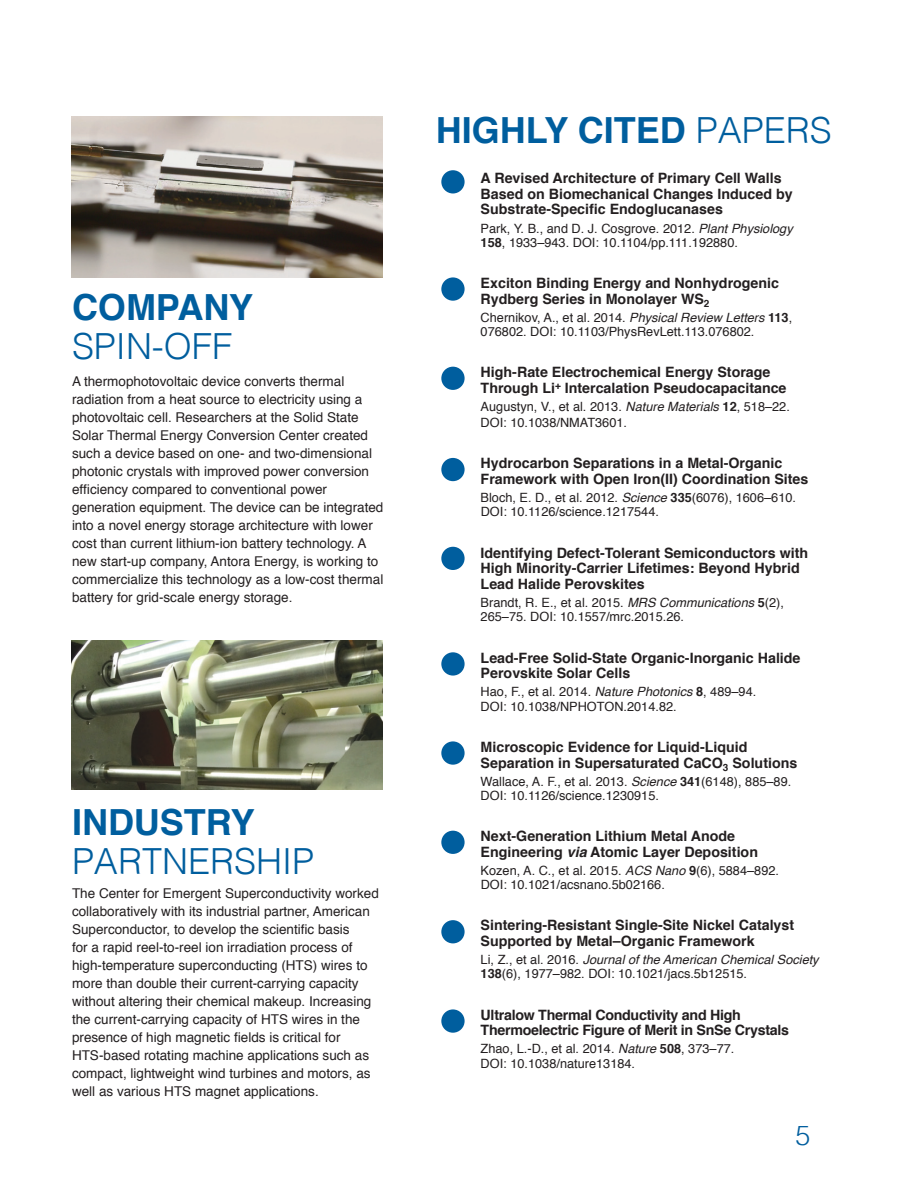
<style>
.page{position:relative;width:918px;height:1188px;background:#fff}
.page>*{position:absolute;margin:0;border:0;box-sizing:border-box;transform-origin:0 0}
.t1{font:700 36px "Helvetica";color:#005e9e}
.t2{font:300 36px "Helvetica";color:#005e9e}
.t3{font:300 27px "Helvetica";color:#005e9e}
.t4{font:700 14.25px/15.8px "Helvetica";color:#231f20}
.t5{font:700 14.25px/15.8px "Helvetica";letter-spacing:-.02em;color:#231f20}
.t6{font:13.5px/18px "Helvetica";color:#231f20}
.t7{font:12.75px/14.2px "Helvetica";color:#231f20}
.t8{font:italic 12.75px "Helvetica";color:#231f20}
.s1{font-weight:300}
.s2{font-style:italic}
.s3{font-weight:700}
.s4{font-style:normal}
</style>
<div class="page">
<img style="left:71px;top:117px;width:312px;height:160px">
<img style="left:71px;top:640px;width:311px;height:149px">
<div style="left:441px;top:170px;width:24px;height:23px;background:#005e9e;border-radius:50%"></div>
<div style="left:441px;top:277px;width:24px;height:24px;background:#005e9e;border-radius:50%"></div>
<div style="left:441px;top:367px;width:24px;height:23px;background:#005e9e;border-radius:50%"></div>
<div style="left:441px;top:458px;width:24px;height:23px;background:#005e9e;border-radius:50%"></div>
<div style="left:441px;top:547px;width:24px;height:23px;background:#005e9e;border-radius:50%"></div>
<div style="left:441px;top:652px;width:24px;height:24px;background:#005e9e;border-radius:50%"></div>
<div style="left:441px;top:741px;width:24px;height:24px;background:#005e9e;border-radius:50%"></div>
<div style="left:441px;top:831px;width:24px;height:23px;background:#005e9e;border-radius:50%"></div>
<div style="left:441px;top:920px;width:24px;height:23px;background:#005e9e;border-radius:50%"></div>
<div style="left:441px;top:1009px;width:24px;height:24px;background:#005e9e;border-radius:50%"></div>
<h1 class="t1" style="left:72px;top:278px;width:183px">COMPANY</h1>
<h1 class="t2" style="left:72px;top:315px;width:162px">SPIN-OFF</h1>
<p class="t6" style="left:72px;top:372px;width:302px">A thermophotovoltaic device converts thermal radiation from a heat source to electricity using a photovoltaic cell. Researchers at the Solid State Solar Thermal Energy Conversion Center created such a device based on one- and two-dimensional photonic crystals with improved power conversion</p>
<p class="t6" style="left:72px;top:480px;width:257px">efficiency compared to conventional power</p>
<p class="t6" style="left:72px;top:498px;width:313px">generation equipment. The device can be integrated into a novel energy storage architecture with lower cost than current lithium-ion battery technology. A new start-up company, Antora Energy, is working to commercialize this technology as a low-cost thermal battery for grid-scale energy storage.</p>
<h1 class="t1" style="left:72px;top:793px;width:184px">INDUSTRY</h1>
<h1 class="t2" style="left:72px;top:831px;width:244px">PARTNERSHIP</h1>
<p class="t6" style="left:72px;top:885px;width:308px">The Center for Emergent Superconductivity worked collaboratively with its industrial partner, American</p>
<p class="t6" style="left:72px;top:921px;width:279px">Superconductor, to develop the scientific basis</p>
<p class="t6" style="left:72px;top:939px;width:301px">for a rapid reel-to-reel ion irradiation process of high-temperature superconducting (HTS) wires to more than double their current-carrying capacity without altering their chemical makeup. Increasing the current-carrying capacity of HTS wires in the</p>
<p class="t6" style="left:72px;top:1029px;width:270px">presence of high magnetic fields is critical for</p>
<p class="t6" style="left:72px;top:1047px;width:300px;text-align:justify">HTS-based rotating machine applications such as compact, lightweight wind turbines and motors, as well as various HTS magnet applications.</p>
<h1 class="t1" style="left:436px;top:102px;width:398px">HIGHLY CITED <span class="s1">PAPERS</span></h1>
<p class="t4" style="left:481px;top:170px;width:314px">A Revised Architecture of Primary Cell Walls<br>Based on Biomechanical Changes Induced by</p>
<h5 class="t4" style="left:481px;top:202px;width:244px">Substrate-Specific Endoglucanases</h5>
<p class="t7" style="left:481px;top:221px;width:314px">Park, Y. B., and D. J. Cosgrove. 2012. <span class="s2">Plant Physiology<br></span><span class="s3">158</span>, 1933–943. DOI: 10.1104/pp.111.192880.</p>
<p class="t4" style="left:481px;top:275px;width:300px">Exciton Binding Energy and Nonhydrogenic</p>
<p class="t4" style="left:481px;top:291px;width:230px">Rydberg Series in Monolayer WS<sub>2</sub></p>
<p class="t7" style="left:481px;top:311px;width:313px">Chernikov, A., et al. 2014. <span class="s2">Physical Review Letters</span> <span class="s3">113</span>,<br>076802. DOI: 10.1103/PhysRevLett.113.076802.</p>
<p class="t4" style="left:481px;top:365px;width:291px">High-Rate Electrochemical Energy Storage</p>
<p class="t4" style="left:481px;top:380px;width:307px">Through Li<sup>+</sup> Intercalation Pseudocapacitance</p>
<p class="t7" style="left:481px;top:399px;width:311px;line-height:16.2px">Augustyn, V., et al. 2013. <span class="s2">Nature Materials</span> <span class="s3">12</span>, 518–22.<br>DOI: 10.1038/NMAT3601.</p>
<p class="t4" style="left:481px;top:456px;width:329px">Hydrocarbon Separations in a Metal-Organic<br>Framework with Open Iron(II) Coordination Sites</p>
<p class="t7" style="left:481px;top:491px;width:317px">Bloch, E. D., et al. 2012. <span class="s2">Science</span> <span class="s3">335</span>(6076), 1606–610.<br>DOI: 10.1126/science.1217544.</p>
<p class="t4" style="left:481px;top:545px;width:329px">Identifying Defect-Tolerant Semiconductors with<br>High Minority-Carrier Lifetimes: Beyond Hybrid<br>Lead Halide Perovskites</p>
<p class="t7" style="left:481px;top:596px;width:305px">Brandt, R. E., et al. 2015. <span class="s2">MRS Communications</span> <span class="s3">5</span>(2),<br>265–75. DOI: 10.1557/mrc.2015.26.</p>
<p class="t4" style="left:481px;top:650px;width:321px">Lead-Free Solid-State Organic-Inorganic Halide</p>
<p class="t4" style="left:481px;top:666px;width:151px">Perovskite Solar Cells</p>
<p class="t7" style="left:481px;top:685px;width:277px">Hao, F., et al. 2014. <span class="s2">Nature Photonics</span> <span class="s3">8</span>, 489–94.<br>DOI: 10.1038/NPHOTON.2014.82.</p>
<p class="t4" style="left:481px;top:739px;width:318px">Microscopic Evidence for Liquid-Liquid<br>Separation in Supersaturated CaCO<sub>3</sub> Solutions</p>
<p class="t7" style="left:481px;top:774px;width:312px">Wallace, A. F., et al. 2013. <span class="s2">Science</span> <span class="s3">341</span>(6148), 885–89.<br>DOI: 10.1126/science.1230915.</p>
<p class="t4" style="left:481px;top:828px;width:279px">Next-Generation Lithium Metal Anode<br>Engineering <span class="s2">via</span> Atomic Layer Deposition</p>
<p class="t7" style="left:481px;top:864px;width:300px">Kozen, A. C., et al. 2015. <span class="s2">ACS Nano</span> <span class="s3">9</span>(6), 5884–892.<br>DOI: 10.1021/acsnano.5b02166.</p>
<p class="t4" style="left:481px;top:918px;width:315px">Sintering-Resistant Single-Site Nickel Catalyst<br>Supported by Metal–Organic Framework</p>
<p class="t8" style="left:481px;top:950px;width:340px"><span class="s4">Li, Z., et al. 2016.</span> Journal of the American Chemical Society</p>
<p class="t7" style="left:481px;top:967px;width:268px"><span class="s3">138</span>(6), 1977–982. DOI: 10.1021/jacs.5b12515.</p>
<p class="t5" style="left:481px;top:1007px;width:310px">Ultralow Thermal Conductivity and High<br>Thermoelectric Figure of Merit in SnSe Crystals</p>
<p class="t7" style="left:481px;top:1042px;width:255px">Zhao, L.-D., et al. 2014. <span class="s2">Nature</span> <span class="s3">508</span>, 373–77.<br>DOI: 10.1038/nature13184.</p>
<h2 class="t3" style="left:796px;top:1112px;width:17px">5</h2>
</div>
